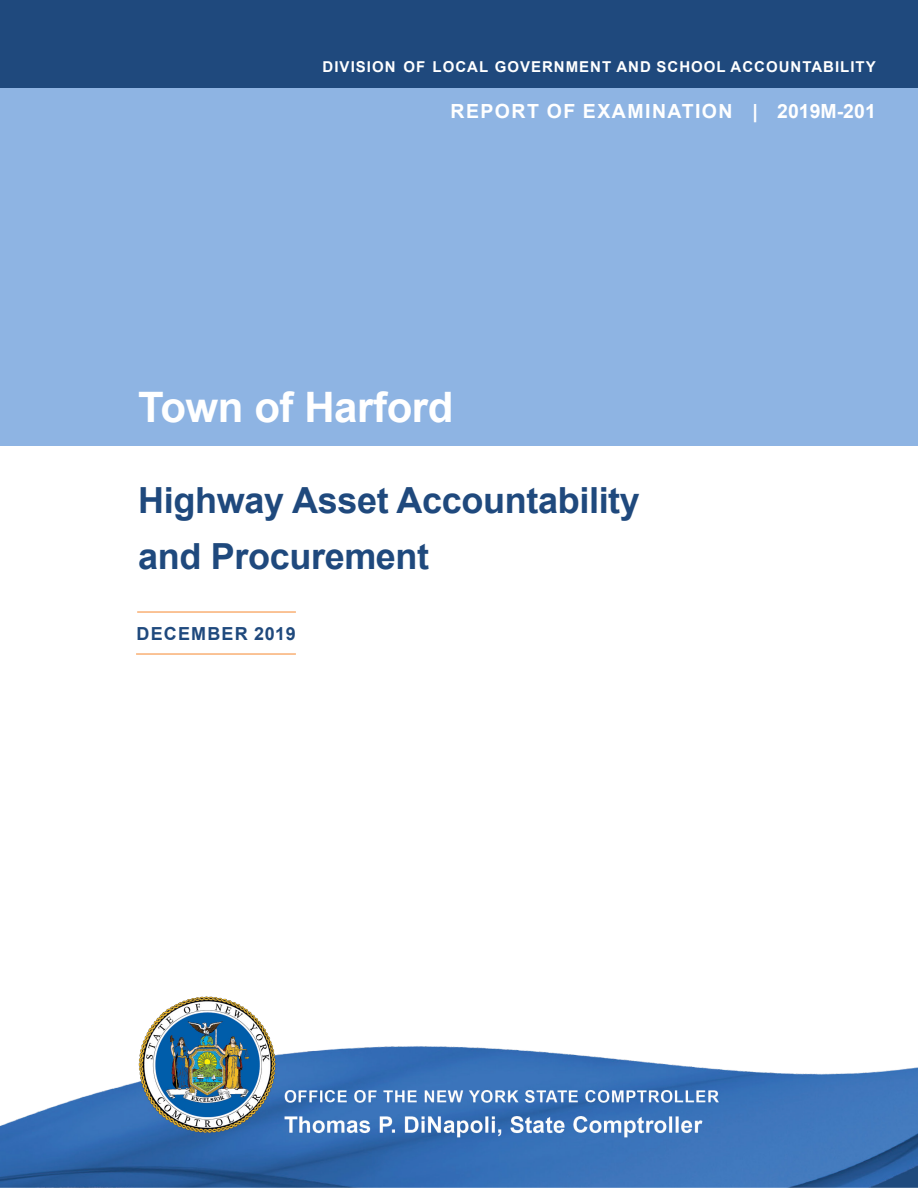
<style>
.page{position:relative;width:918px;height:1188px;background:#fff}
.page>*{position:absolute;margin:0;border:0;box-sizing:border-box;transform-origin:0 0}
.t1{font:700 42px "Arial";letter-spacing:-.01em;color:#fff}
.t2{font:700 36px/55.5px "Arial";letter-spacing:-.01em;color:#1f497d}
.t3{font:700 19.5px "Arial";letter-spacing:.075em;color:#fff}
.Sidebar_Text{font:700 18px "Arial";letter-spacing:.065em;color:#1f497d}
.t4{font:700 15px "Arial";letter-spacing:.065em;color:#fff}
</style>
<div class="page">
<div style="left:0;top:0;width:918px;height:446px;background:#8eb4e3"></div>
<div style="left:0;top:0;width:918px;height:88px;background:#1f497d"></div>
<hr style="left:137px;top:611px;width:159px;height:2px;background:#f9b074">
<hr style="left:136px;top:653px;width:160px;height:2px;background:#f9b074">
<img style="left:0;top:996px;width:918px;height:192px">
<p class="t4" style="left:323px;top:56px;width:555px">DIVISION OF LOCAL GOVERNMENT AND SCHOOL ACCOUNTABILITY</p>
<p class="t3" style="left:451px;top:97px;width:427px">REPORT OF EXAMINATION | 2019M-201</p>
<p class="t1" style="left:138px;top:377px;width:317px">Town of Harford</p>
<p class="t2" style="left:138px;top:473px;width:503px">Highway Asset Accountability and Procurement</p>
<p class="Sidebar_Text" style="left:137px;top:621px;width:161px">DECEMBER 2019</p>
</div>
